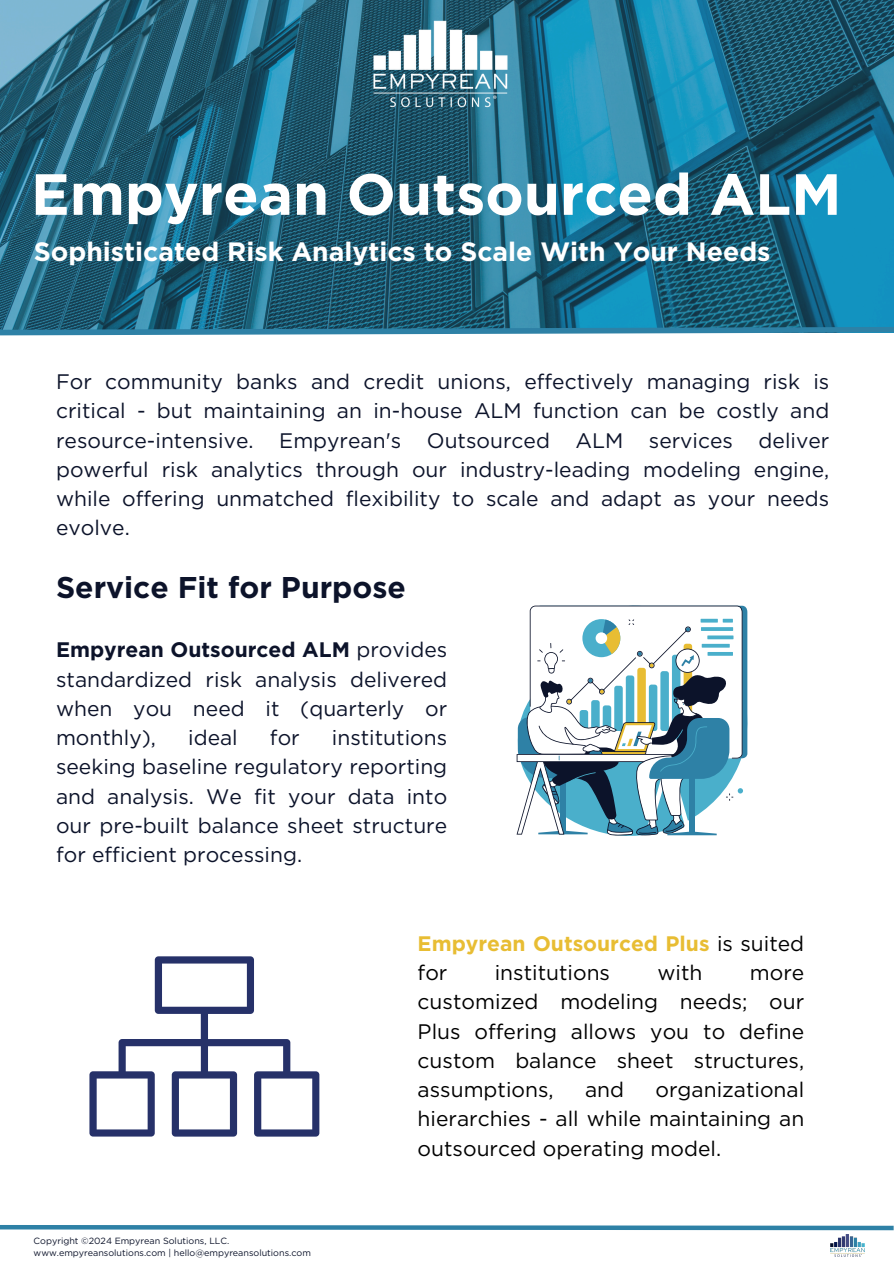
<style>
.page{position:relative;width:894px;height:1264px;background:#fff}
.page>*{position:absolute;margin:0;border:0;box-sizing:border-box;transform-origin:0 0}
.t1{font:700 57.9px "Gotham";color:#fff}
.t2{font:700 30px "Gotham";color:#0c132a}
.t3{font:700 26.55px "Gotham";color:#fff}
.t4{font:21px/29.2px "Gotham";color:#0c132a;text-align:justify}
.t5{font:21px/29.2px "Gotham";color:#000;text-align:justify}
.t6{font:700 21px/29.2px "Gotham";color:#e8bd33}
.t7{font:9px "Gotham";color:#0c132a}
.s1{font-weight:700}
.s2{font-weight:400;color:#000}
</style>
<div class="page">
<svg style="left:0;top:1225px;width:893px;height:6px;background:#61a0bb"></svg>
<img style="left:830px;top:1234px;width:35px;height:23px">
<svg style="left:0;top:330px;width:893px;height:6px"></svg>
<svg style="left:0;top:0;width:893px;height:330px;background:#206984"></svg>
<img style="left:366px;top:18px;width:149px;height:92px">
<svg style="left:516px;top:605px;width:231px;height:231px"></svg>
<svg style="left:89px;top:956px;width:230px;height:180px"></svg>
<h3 class="t1" style="left:31px;top:159px;width:811px">Empyrean Outsourced ALM</h3>
<h4 class="t3" style="left:34px;top:235px;width:738px">Sophisticated Risk Analytics to Scale With Your Needs</h4>
<p class="t4" style="left:56px;top:367px;width:774px">For community banks and credit unions, effectively managing risk is critical - but maintaining an in-house ALM function can be costly and resource-intensive. Empyrean's Outsourced ALM services deliver powerful risk analytics through our industry-leading modeling engine, while offering unmatched flexibility to scale and adapt as your needs evolve.</p>
<p class="t2" style="left:56px;top:569px;width:351px">Service Fit for Purpose</p>
<h4 class="t4" style="left:56px;top:635px;width:392px"><span class="s1">Empyrean Outsourced ALM</span> provides standardized risk analysis delivered when you need it (quarterly or monthly),</h4>
<h4 class="t4" style="left:188px;top:723px;width:51px">ideal</h4>
<h4 class="t4" style="left:270px;top:723px;width:31px">for</h4>
<h4 class="t4" style="left:56px;top:723px;width:392px;text-indent:276px">institutions seeking baseline regulatory reporting and analysis. We fit your data into our pre-built balance sheet structure for efficient processing.</h4>
<h2 class="t7" style="left:34px;top:1234px;width:197px">Copyright ©2024 Empyrean Solutions, LLC.</h2>
<h4 class="t7" style="left:34px;top:1246px;width:279px">www.empyreansolutions.com | hello@empyreansolutions.com</h4>
<p class="t6" style="left:417px;top:928px;width:388px">Empyrean Outsourced Plus <span class="s2">is suited for</span></p>
<p class="t5" style="left:494px;top:957px;width:117px">institutions</p>
<p class="t5" style="left:657px;top:957px;width:47px">with</p>
<p class="t5" style="left:417px;top:957px;width:388px;text-indent:332px">more customized modeling needs; our Plus offering allows you to define custom balance sheet structures, assumptions,</p>
<p class="t5" style="left:417px;top:1074px;width:388px;text-indent:238px">organizational hierarchies - all while maintaining an outsourced operating model.</p>
<p class="t5" style="left:585px;top:1074px;width:41px">and</p>
</div>
